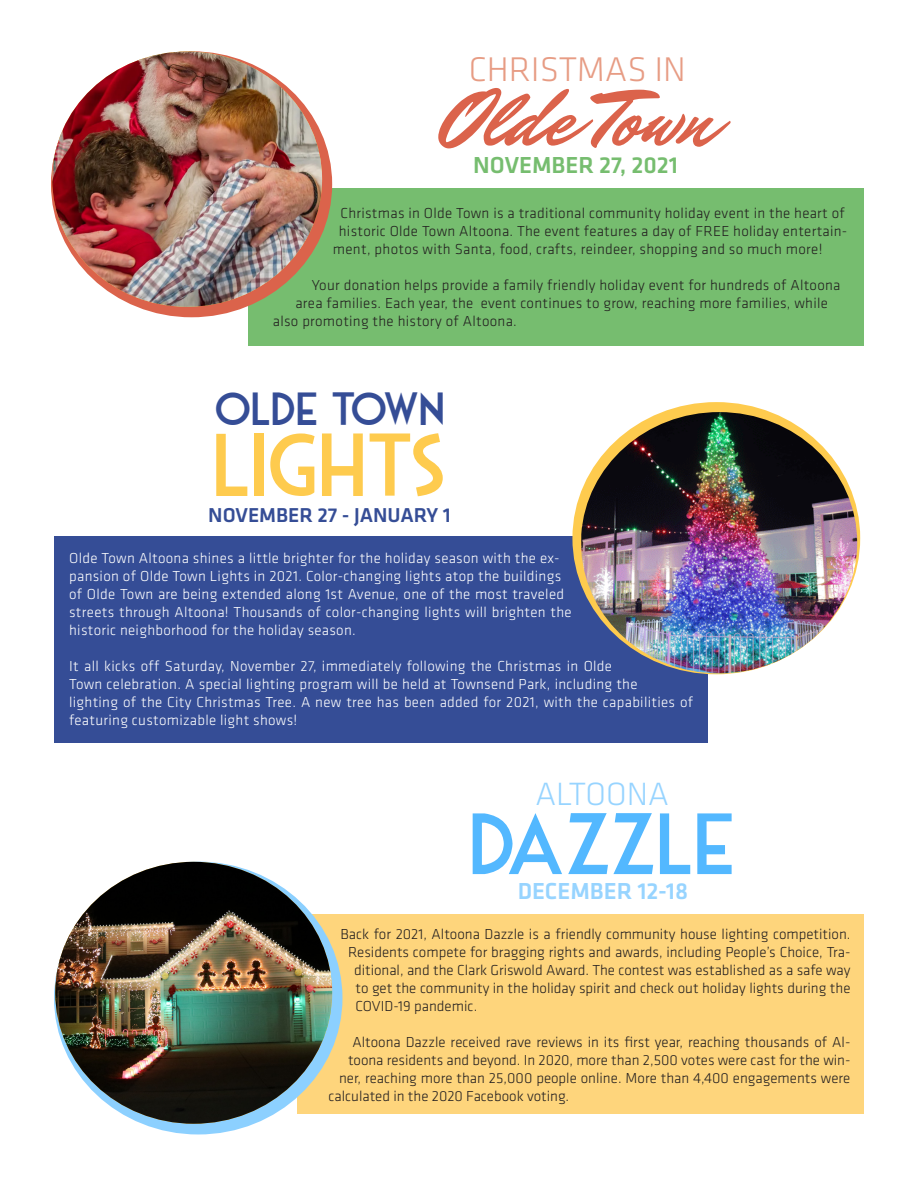
<style>
.page{position:relative;width:918px;height:1188px;background:#fff}
.page>*{position:absolute;margin:0;border:0;box-sizing:border-box;transform-origin:0 0}
.t1{font:86.55px "Mouse Deco";letter-spacing:-.115em;color:#fecb4e}
.t2{font:84.45px "Mouse Deco";letter-spacing:-.12em;color:#53b8ff}
.t3{font:82.5px "Mr Dafoe";color:#db634b}
.t4{font:45.3px "Mouse Deco";letter-spacing:-.12em;color:#354d96}
.t5{font:300 35.55px "Klavika";color:#e79c84}
.t6{font:300 33.45px "Klavika";color:#97d4ff}
.t7{font:500 24px "Klavika";color:#76bd6f}
.t8{font:500 24px "Klavika";color:#97d4ff}
.t9{font:500 20.85px "Klavika";color:#354d96}
.t10{font:300 15px/18px "Klavika";letter-spacing:.02em;color:#fff}
.t11{font:300 15px "Klavika";color:#231f20}
.t12{font:300 15px "Klavika";letter-spacing:.02em;color:#231f20}
</style>
<div class="page">
<div style="left:297px;top:914px;width:567px;height:200px;background:#fed57c"></div>
<div style="left:54px;top:536px;width:653px;height:207px;background:#354d96"></div>
<div style="left:248px;top:188px;width:616px;height:158px;background:#76bd6f"></div>
<img style="left:55px;top:862px;width:277px;height:262px">
<img style="left:581px;top:412px;width:276px;height:261px">
<img style="left:52px;top:52px;width:270px;height:255px">
<p class="t5" style="left:469px;top:49px;width:219px">CHRISTMAS IN</p>
<p class="t3" style="left:440px;top:63px;width:277px">Olde Town</p>
<p class="t7" style="left:473px;top:152px;width:206px">NOVEMBER 27, 2021</p>
<p class="t12" style="left:340px;top:205px;width:506px">Christmas in Olde Town is a traditional community holiday event in the heart of</p>
<p class="t12" style="left:339px;top:223px;width:510px">historic Olde Town Altoona. The event features a day of FREE holiday entertain-</p>
<p class="t12" style="left:333px;top:241px;width:491px">ment, photos with Santa, food, crafts, reindeer, shopping and so much more!</p>
<p class="t12" style="left:312px;top:277px;width:530px">Your donation helps provide a family friendly holiday event for hundreds of Altoona</p>
<p class="t12" style="left:295px;top:295px;width:534px">area families. Each year, the event continues to grow, reaching more families, while</p>
<p class="t12" style="left:273px;top:313px;width:246px">also promoting the history of Altoona.</p>
<p class="t4" style="left:212px;top:387px;width:237px">OLDE TOWN</p>
<p class="t1" style="left:208px;top:424px;width:245px">LIGHTS</p>
<p class="t9" style="left:208px;top:504px;width:244px">NOVEMBER 27 - JANUARY 1</p>
<p class="t10" style="left:69px;top:549px;width:504px">Olde Town Altoona shines a little brighter for the holiday season with the ex&shy;pansion of Olde Town Lights in 2021. Color-changing lights atop the buildings of Olde Town are being extended along 1st Avenue, one of the most traveled streets through Altoona! Thousands of color-changing lights will brighten the historic neighborhood for the holiday season.</p>
<p class="t10" style="left:69px;top:657px;width:625px">It all kicks off Saturday, November 27, immediately following the Christmas in Olde<br>Town celebration. A special lighting program will be held at Townsend Park, including the<br>lighting of the City Christmas Tree. A new tree has been added for 2021, with the capabilities of featuring customizable light shows!</p>
<p class="t6" style="left:536px;top:776px;width:135px">ALTOONA</p>
<p class="t2" style="left:464px;top:804px;width:277px">DAZZLE</p>
<p class="t8" style="left:518px;top:878px;width:172px">DECEMBER 12-18</p>
<p class="t11" style="left:341px;top:925px;width:512px">Back for 2021, Altoona Dazzle is a friendly community house lighting competition.</p>
<p class="t11" style="left:348px;top:943px;width:504px">Residents compete for bragging rights and awards, including People’s Choice, Tra-</p>
<p class="t11" style="left:354px;top:961px;width:498px">ditional, and the Clark Griswold Award. The contest was established as a safe way</p>
<p class="t11" style="left:356px;top:979px;width:497px">to get the community in the holiday spirit and check out holiday lights during the</p>
<p class="t11" style="left:356px;top:997px;width:123px">COVID-19 pandemic.</p>
<p class="t11" style="left:353px;top:1033px;width:499px">Altoona Dazzle received rave reviews in its first year, reaching thousands of Al-</p>
<p class="t11" style="left:348px;top:1051px;width:504px">toona residents and beyond. In 2020, more than 2,500 votes were cast for the win-</p>
<p class="t11" style="left:339px;top:1069px;width:513px">ner, reaching more than 25,000 people online. More than 4,400 engagements were</p>
<p class="t11" style="left:329px;top:1087px;width:242px">calculated in the 2020 Facebook voting.</p>
</div>
